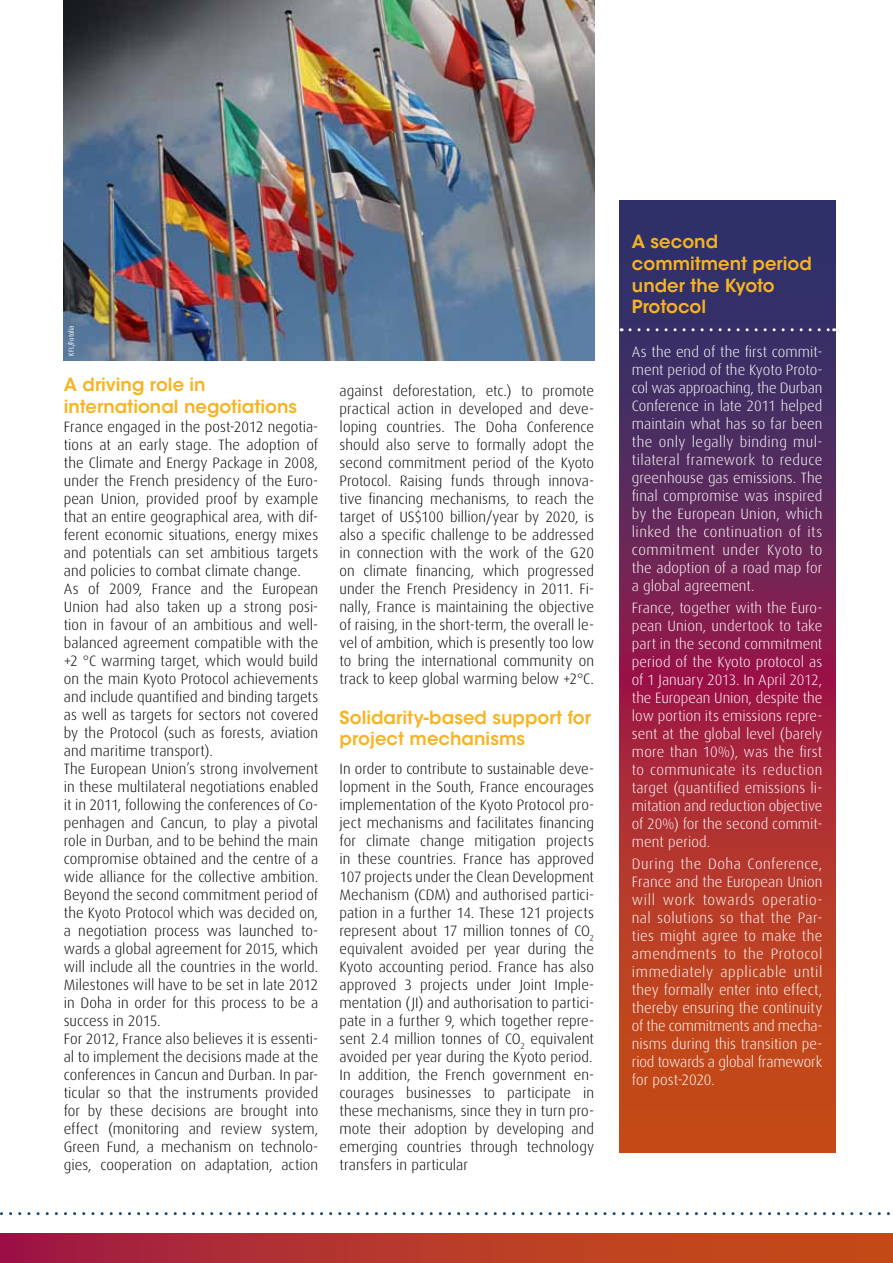
<style>
.page{position:relative;width:893px;height:1263px;background:#fff}
.page>*{position:absolute;margin:0;border:0;box-sizing:border-box;transform-origin:0 0}
.t1{font:600 18px/21.6px "ITC Avant Garde Std";color:#f8b322}
.t2{font:300 15px/18px "Dax OT";letter-spacing:.005em;color:#000;text-align:justify}
.t3{font:300 15px/18px "Dax OT";color:#fff;text-align:justify}
.t4{font:condensed 7.5px "Dax OT";color:#fff}
</style>
<div class="page">
<svg style="left:619px;top:201px;width:216px;height:951px;background:#853043"></svg>
<div style="left:0;top:1233px;width:893px;height:30px;background:linear-gradient(to right,#a11d44,#ca5212)"></div>
<svg style="left:0;top:1212px;width:890px;height:3px"></svg>
<img style="left:64px;top:0;width:530px;height:360px">
<svg style="left:630px;top:328px;width:205px;height:3px"></svg>
<p class="t4" style="left:67px;top:356px;width:32px;rotate:-90deg">KFL/Fotolia</p>
<p class="t1" style="left:64px;top:374px;width:235px">A driving role in international negotiations</p>
<p class="t2" style="left:64px;top:418px;width:256px;text-align:left">France engaged in the post-2012 negotia&shy;tions at an early stage. The adoption of the Climate and Energy Package in 2008, under the French presidency of the Euro&shy;pean Union, provided proof by example that an entire geographical area, with dif&shy;ferent economic situations, energy mixes and potentials can set ambitious targets and policies to combat climate change.<br>As of 2009, France and the European Union had also taken up a strong posi&shy;tion in favour of an ambitious and well&shy;balanced agreement compatible with the +2 °C warming target, which would build on the main Kyoto Protocol achievements and include quantified and binding targets as well as targets for sectors not covered by the Protocol (such as forests, aviation and maritime transport).<br>The European Union’s strong involvement in these multilateral negotiations enabled it in 2011, following the conferences of Co&shy;penhagen and Cancun, to play a pivotal role in Durban, and to be behind the main compromise obtained and the centre of a wide alliance for the collective ambition.<br>Beyond the second commitment period of the Kyoto Protocol which was decided on, a negotiation process was launched to&shy;wards a global agreement for 2015, which will include all the countries in the world.<br>Milestones will have to be set in late 2012 in Doha in order for this process to be a success in 2015.<br>For 2012, France also believes it is essenti&shy;al to implement the decisions made at the conferences in Cancun and Durban. In par&shy;ticular so that the instruments provided for by these decisions are brought into effect (monitoring and review system, Green Fund, a mechanism on technolo&shy;gies, cooperation on adaptation, action</p>
<p class="t2" style="left:340px;top:382px;width:256px">against deforestation, etc.) to promote practical action in developed and deve&shy;loping countries. The Doha Conference should also serve to formally adopt the second commitment period of the Kyoto Protocol. Raising funds through innova&shy;tive financing mechanisms, to reach the target of US$100 billion/year by 2020, is also a specific challenge to be addressed in connection with the work of the G20 on climate financing, which progressed under the French Presidency in 2011. Fi&shy;nally, France is maintaining the objective of raising, in the short-term, the overall le&shy;vel of ambition, which is presently too low to bring the international community on track to keep global warming below +2°C.</p>
<p class="t1" style="left:340px;top:706px;width:253px">Solidarity-based support for project mechanisms</p>
<p class="t2" style="left:340px;top:760px;width:256px">In order to contribute to sustainable deve&shy;lopment in the South, France encourages implementation of the Kyoto Protocol pro&shy;ject mechanisms and facilitates financing for climate change mitigation projects in these countries. France has approved 107 projects under the Clean Development Mechanism (CDM) and authorised partici&shy;pation in a further 14. These 121 projects represent about 17 million tonnes of CO<sub>2 </sub>equivalent avoided per year during the Kyoto accounting period. France has also approved 3 projects under Joint Imple&shy;mentation (JI) and authorisation to partici&shy;pate in a further 9, which together repre&shy;sent 2.4 million tonnes of CO<sub>2</sub> equivalent avoided per year during the Kyoto period.<br>In addition, the French government en&shy;courages businesses to participate in these mechanisms, since they in turn pro&shy;mote their adoption by developing and emerging countries through technology transfers in particular</p>
<p class="t1" style="left:632px;top:231px;width:182px">A second commitment period under the Kyoto<br>Protocol</p>
<p class="t3" style="left:632px;top:343px;width:192px">As the end of the first commit&shy;ment period of the Kyoto Proto&shy;col was approaching, the Durban Conference in late 2011 helped maintain what has so far been the only legally binding mul&shy;tilateral framework to reduce greenhouse gas emissions. The final compromise was inspired by the European Union, which linked the continuation of its commitment under Kyoto to the adoption of a road map for a global agreement.</p>
<p class="t3" style="left:632px;top:599px;width:192px">France, together with the Euro&shy;pean Union, undertook to take part in the second commitment period of the Kyoto protocol as of 1 January 2013. In April 2012, the European Union, despite the low portion its emissions repre&shy;sent at the global level (barely more than 10%), was the first to communicate its reduction target (quantified emissions li&shy;mitation and reduction objective of 20%) for the second commit&shy;ment period.</p>
<p class="t3" style="left:632px;top:855px;width:192px">During the Doha Conference, France and the European Union will work towards operatio&shy;nal solutions so that the Par&shy;ties might agree to make the amendments to the Protocol immediately applicable until they formally enter into effect, thereby ensuring the continuity of the commitments and mecha&shy;nisms during this transition pe&shy;riod towards a global framework for post-2020.</p>
</div>
